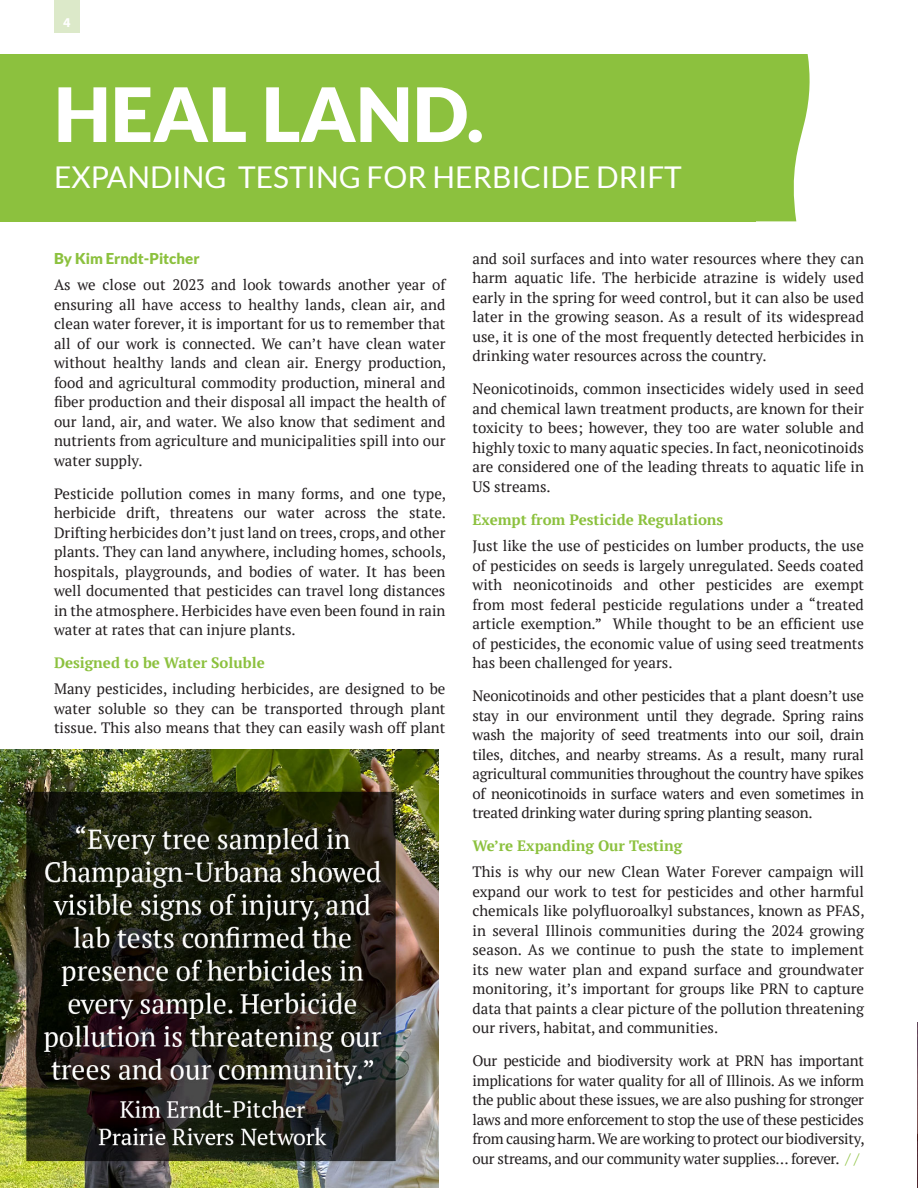
<style>
.page{position:relative;width:918px;height:1188px;background:#fff}
.page>*{position:absolute;margin:0;border:0;box-sizing:border-box;transform-origin:0 0}
.t1{font:900 75px "Lato";color:#fff}
.t2{font:30px "Lato";color:#fff}
.Newsletter_Text_Box{font:15px/19.5px "PT Serif";color:#231f20;text-align:justify}
.Newsletter_Text_Box-2{font:700 15px "PT Serif";color:#8cc13e}
.Newsletter_Text_Box-3{font:900 15px "Lato";color:#8cc13e}
.t3{font:700 13.5px "Myriad Pro";color:#fff}
.s1{color:#8cc13e}
</style>
<div class="page">
<img style="left:917px;top:1023px;width:1px;height:165px">
<svg style="left:755px;top:54px;width:55px;height:167px"></svg>
<div style="left:0;top:54px;width:755px;height:167px;background:#8cc13e"></div>
<div style="left:54px;top:0;width:26px;height:33px;background:#dce9c9"></div>
<img style="left:0;top:749px;width:439px;height:439px">
<p class="t3" style="left:63px;top:13px;width:9px">4</p>
<p class="t1" style="left:54px;top:71px;width:432px">HEAL LAND.</p>
<p class="t2" style="left:54px;top:160px;width:630px">EXPANDING TESTING FOR HERBICIDE DRIFT</p>
<p class="Newsletter_Text_Box-3" style="left:54px;top:250px;width:147px">By Kim Erndt-Pitcher</p>
<p class="Newsletter_Text_Box" style="left:54px;top:275px;width:394px">As we close out 2023 and look towards another year of ensuring all have access to healthy lands, clean air, and clean water forever, it is important for us to remember that all of our work is connected. We can’t have clean water without healthy lands and clean air. Energy production, food and agricultural commodity production, mineral and fiber production and their disposal all impact the health of our land, air, and water. We also know that sediment and nutrients from agriculture and municipalities spill into our water supply.</p>
<p class="Newsletter_Text_Box" style="left:54px;top:484px;width:394px">Pesticide pollution comes in many forms, and one type, herbicide drift, threatens our water across the state.<br>Drifting herbicides don’t just land on trees, crops, and other plants. They can land anywhere, including homes, schools, hospitals, playgrounds, and bodies of water. It has been well documented that pesticides can travel long distances in the atmosphere. Herbicides have even been found in rain water at rates that can injure plants.</p>
<p class="Newsletter_Text_Box-2" style="left:54px;top:653px;width:212px">Designed to be Water Soluble</p>
<p class="Newsletter_Text_Box" style="left:54px;top:679px;width:393px">Many pesticides, including herbicides, are designed to be water soluble so they can be transported through plant tissue. This also means that they can easily wash off plant</p>
<p class="Newsletter_Text_Box" style="left:472px;top:249px;width:393px">and soil surfaces and into water resources where they can harm aquatic life. The herbicide atrazine is widely used early in the spring for weed control, but it can also be used later in the growing season. As a result of its widespread use, it is one of the most frequently detected herbicides in drinking water resources across the country.</p>
<p class="Newsletter_Text_Box" style="left:472px;top:379px;width:393px">Neonicotinoids, common insecticides widely used in seed and chemical lawn treatment products, are known for their toxicity to bees; however, they too are water soluble and highly toxic to many aquatic species. In fact, neonicotinoids are considered one of the leading threats to aquatic life in US streams.</p>
<p class="Newsletter_Text_Box-2" style="left:472px;top:510px;width:252px">Exempt from Pesticide Regulations</p>
<p class="Newsletter_Text_Box" style="left:472px;top:536px;width:393px">Just like the use of pesticides on lumber products, the use of pesticides on seeds is largely unregulated. Seeds coated with neonicotinoids and other pesticides are exempt from most federal pesticide regulations under a “treated article exemption.” While thought to be an efficient use of pesticides, the economic value of using seed treatments has been challenged for years.</p>
<p class="Newsletter_Text_Box" style="left:472px;top:686px;width:393px">Neonicotinoids and other pesticides that a plant doesn’t use stay in our environment until they degrade. Spring rains wash the majority of seed treatments into our soil, drain tiles, ditches, and nearby streams. As a result, many rural agricultural communities throughout the country have spikes of neonicotinoids in surface waters and even sometimes in treated drinking water during spring planting season.</p>
<p class="Newsletter_Text_Box-2" style="left:472px;top:836px;width:211px">We’re Expanding Our Testing</p>
<p class="Newsletter_Text_Box" style="left:472px;top:862px;width:394px">This is why our new Clean Water Forever campaign will expand our work to test for pesticides and other harmful chemicals like polyfluoroalkyl substances, known as PFAS, in several Illinois communities during the 2024 growing season. As we continue to push the state to implement its new water plan and expand surface and groundwater monitoring, it’s important for groups like PRN to capture data that paints a clear picture of the pollution threatening our rivers, habitat, and communities.</p>
<p class="Newsletter_Text_Box" style="left:472px;top:1051px;width:394px">Our pesticide and biodiversity work at PRN has important implications for water quality for all of Illinois. As we inform the public about these issues, we are also pushing for stronger laws and more enforcement to stop the use of these pesticides from causing harm. We are working to protect our biodiversity, our streams, and our community water supplies… forever. <span class="s1">/ /</span></p>
</div>
